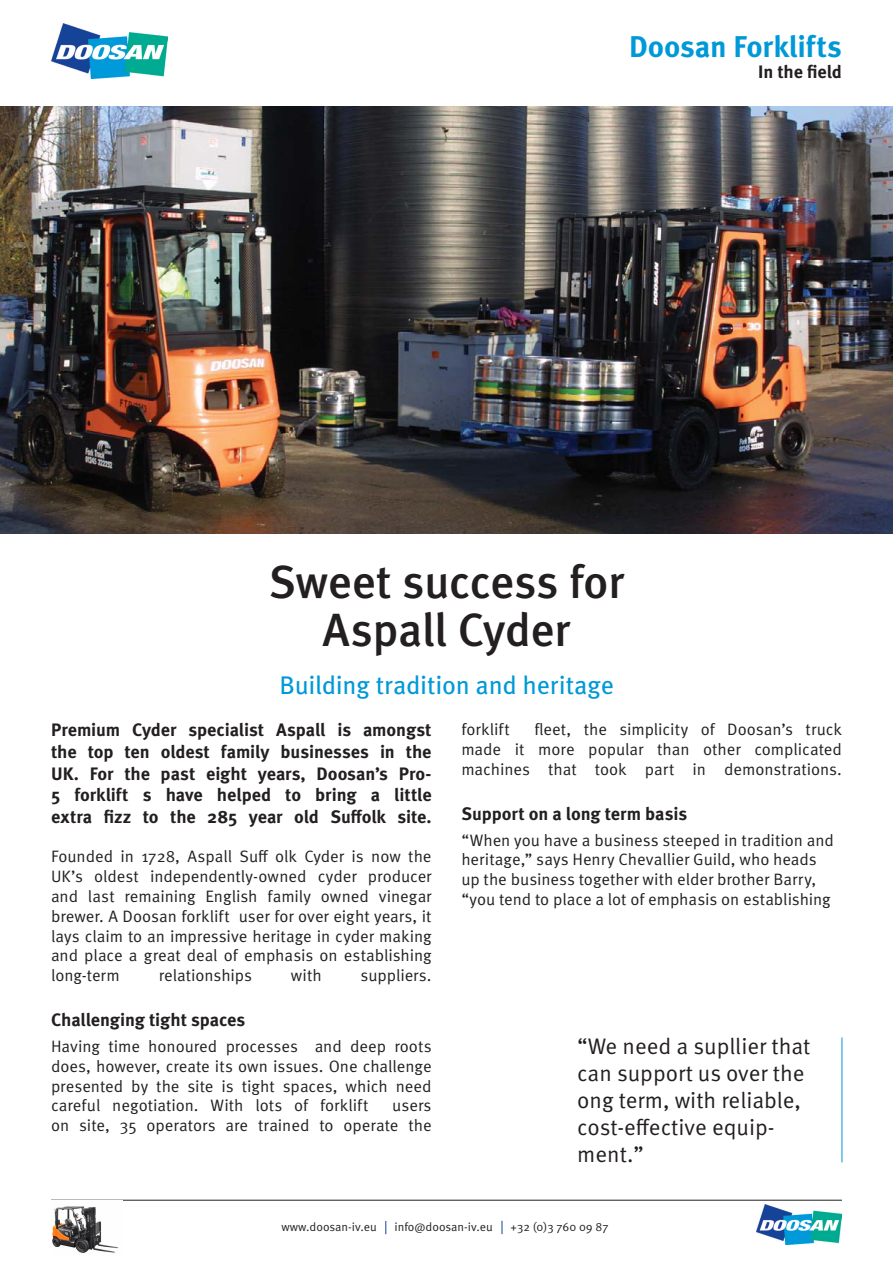
<style>
.page{position:relative;width:893px;height:1263px;background:#fff}
.page>*{position:absolute;margin:0;border:0;box-sizing:border-box;transform-origin:0 0}
.t1{font:500 46.5px/48px "Meta Pro";letter-spacing:-.015em;color:#231f20;text-align:center}
.t2{font:700 30px "Meta Pro";letter-spacing:-.005em;color:#0099d8}
.t3{font:25.5px "Meta Pro";letter-spacing:-.01em;color:#0099d8}
.t4{font:22.5px/27px "Meta Pro";color:#231f20}
.t5{font:700 18px/21.6px "Meta Pro";letter-spacing:-.005em;color:#231f20;text-align:justify}
.t6{font:16.5px/19.8px "Meta Pro";letter-spacing:-.005em;color:#231f20;text-align:justify}
.t7{font:12px "Meta Pro";color:#231f20}
</style>
<div class="page">
<img style="left:0;top:106px;width:893px;height:428px">
<img style="left:51px;top:24px;width:117px;height:54px">
<hr style="left:51px;top:1200px;width:791px;height:1px;background:#231f20">
<svg style="left:385px;top:1221px;width:1px;height:13px"></svg>
<svg style="left:502px;top:1221px;width:1px;height:13px"></svg>
<img style="left:756px;top:1205px;width:86px;height:40px">
<img style="left:51px;top:1200px;width:71px;height:53px">
<hr style="left:842px;top:1037px;width:1px;height:125px;background:#0099d8">
<h2 class="t2" style="left:629px;top:27px;width:214px">Doosan Forklifts</h2>
<p class="t5" style="left:758px;top:62px;width:85px">In the field</p>
<h1 class="t1" style="left:269px;top:559px;width:357px">Sweet success for<br>Aspall Cyder</h1>
<h3 class="t3" style="left:279px;top:669px;width:336px">Building tradition and heritage</h3>
<p class="t6" style="left:461px;top:720px;width:50px">forklift</p>
<p class="t5" style="left:51px;top:720px;width:382px">Premium Cyder specialist Aspall is amongst the top ten oldest family businesses in the UK. For the past eight years, Doosan’s Pro-5 forklift s have helped to bring a little extra fizz to the 285 year old Suffolk site.</p>
<p class="t6" style="left:51px;top:847px;width:382px">Founded in 1728, Aspall Suff olk Cyder is now the UK’s oldest independently-owned cyder producer and last remaining English family owned vinegar brewer. A Doosan forklift user for over eight years, it lays claim to an impressive heritage in cyder making and place a great deal of emphasis on establishing long-term</p>
<p class="t6" style="left:461px;top:720px;width:382px;text-indent:73px">fleet, the simplicity of Doosan’s truck made it more popular than other complicated machines that took part in demonstrations.</p>
<p class="t5" style="left:461px;top:803px;width:227px">Support on a long term basis</p>
<p class="t6" style="left:461px;top:830px;width:374px;text-align:left">“When you have a business steeped in tradition and heritage,” says Henry Chevallier Guild, who heads up the business together with elder brother Barry, “you tend to place a lot of emphasis on establishing</p>
<p class="t6" style="left:159px;top:966px;width:95px">relationships</p>
<p class="t6" style="left:291px;top:966px;width:32px">with</p>
<p class="t6" style="left:361px;top:966px;width:72px">suppliers.</p>
<p class="t5" style="left:51px;top:1010px;width:196px">Challenging tight spaces</p>
<p class="t6" style="left:51px;top:1037px;width:382px">Having time honoured processes and deep roots does, however, create its own issues. One challenge presented by the site is tight spaces, which need careful negotiation. With lots of forklift</p>
<h3 class="t4" style="left:577px;top:1034px;width:235px">“We need a supllier that can support us over the ong term, with reliable, cost-effective equip&shy;ment.”</h3>
<p class="t6" style="left:51px;top:1096px;width:382px;text-align:right">users<br>on site, 35 operators are trained to operate the</p>
<p class="t7" style="left:281px;top:1219px;width:97px">www.doosan-iv.eu</p>
<p class="t7" style="left:394px;top:1219px;width:100px">info@doosan-iv.eu</p>
<p class="t7" style="left:511px;top:1219px;width:99px">+32 (0)3 760 09 87</p>
</div>
